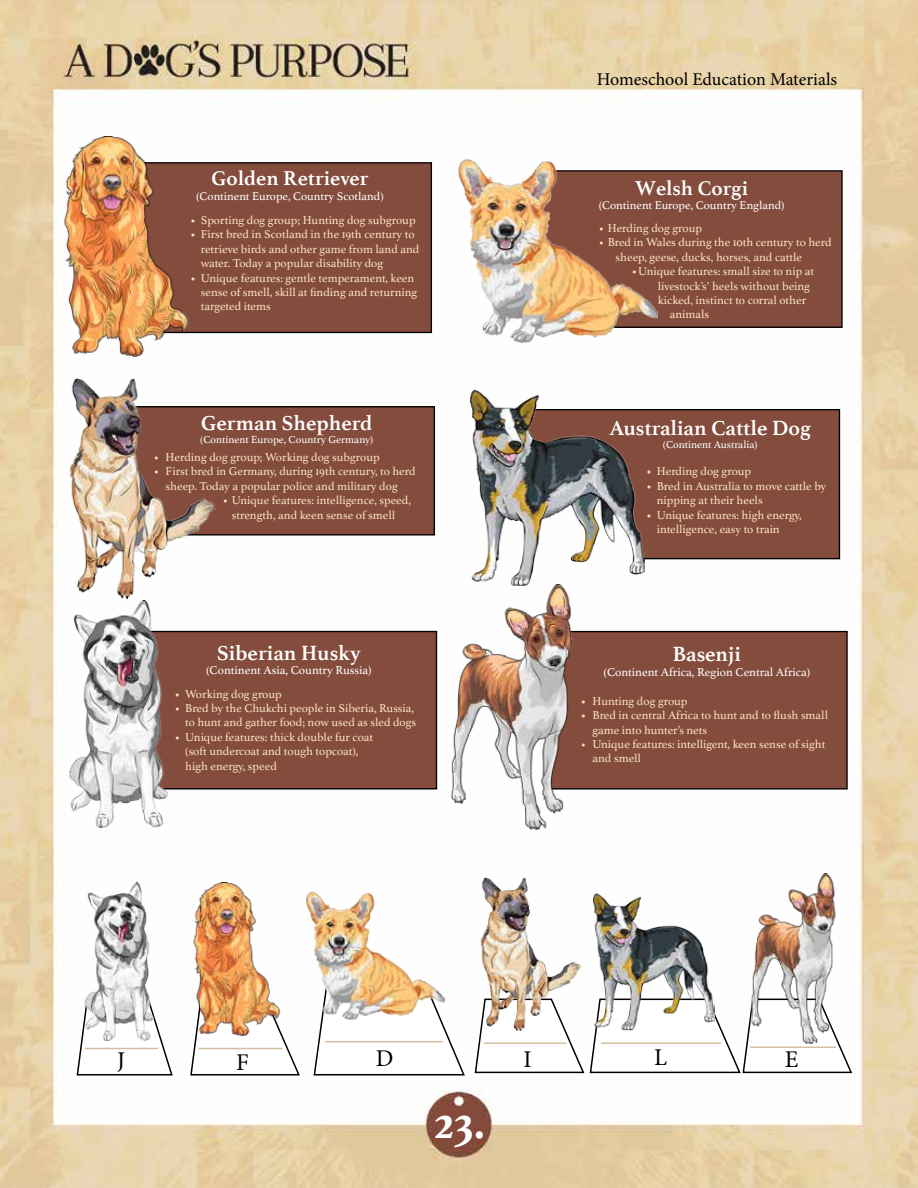
<style>
.page{position:relative;width:918px;height:1188px;background:#fff}
.page>*{position:absolute;margin:0;border:0;box-sizing:border-box;transform-origin:0 0}
.t1{font:700 48px "Athelas";color:#fff}
.t2{font:24px "Minion Pro";color:#000}
.t3{font:700 21.6px "Athelas";color:#fff}
.t4{font:700 21.15px "Athelas";color:#fff}
.t5{font:18px "Minion Pro";letter-spacing:-.005em;color:#000}
.t6{font:12.15px "Athelas";color:#fff}
.t7{font:12px/14.4px "Athelas";color:#fbe2c4}
.t8{font:11.85px "Athelas";color:#fff}
.t9{font:10.8px "Athelas";color:#fff}
</style>
<div class="page">
<img style="left:0;top:1px;width:918px;height:1187px">
<div style="left:114px;top:407px;width:320px;height:128px;background:#834c3c"></div>
<div style="left:113px;top:406px;width:322px;height:130px;border:1px solid #000"></div>
<img style="left:66px;top:379px;width:150px;height:220px">
<div style="left:644px;top:408px;width:197px;height:152px;background:#834c3c"></div>
<img style="left:470px;top:389px;width:174px;height:198px">
<div style="left:116px;top:632px;width:321px;height:157px;background:#834c3c"></div>
<div style="left:115px;top:631px;width:322px;height:158px;border:1px solid #000"></div>
<img style="left:63px;top:600px;width:110px;height:228px">
<div style="left:548px;top:632px;width:299px;height:157px;background:#834c3c"></div>
<div style="left:547px;top:631px;width:301px;height:159px;border:1px solid #000"></div>
<img style="left:443px;top:584px;width:136px;height:245px">
<div style="left:137px;top:163px;width:294px;height:169px;background:#834c3c"></div>
<div style="left:137px;top:162px;width:295px;height:171px;border:1px solid #000"></div>
<img style="left:59px;top:136px;width:134px;height:220px">
<div style="left:541px;top:171px;width:301px;height:156px;background:#834c3c"></div>
<div style="left:541px;top:170px;width:302px;height:158px;border:1px solid #000"></div>
<img style="left:458px;top:155px;width:200px;height:188px">
<svg style="left:76px;top:1000px;width:98px;height:76px"></svg>
<svg style="left:189px;top:1000px;width:112px;height:76px"></svg>
<svg style="left:474px;top:998px;width:379px;height:76px"></svg>
<svg style="left:313px;top:984px;width:153px;height:92px"></svg>
<img style="left:190px;top:883px;width:92px;height:152px">
<img style="left:305px;top:889px;width:139px;height:130px">
<img style="left:478px;top:878px;width:103px;height:152px">
<img style="left:594px;top:893px;width:120px;height:137px">
<img style="left:81px;top:883px;width:76px;height:157px">
<img style="left:746px;top:873px;width:93px;height:170px">
<hr style="left:85px;top:1048px;width:73px;height:1px;background:#d2bf9d">
<hr style="left:198px;top:1048px;width:84px;height:1px;background:#d2bf9d">
<hr style="left:325px;top:1041px;width:117px;height:1px;background:#d2bf9d">
<hr style="left:484px;top:1042px;width:83px;height:2px;background:#d2bf9d">
<hr style="left:601px;top:1042px;width:120px;height:2px;background:#d2bf9d">
<hr style="left:750px;top:1047px;width:86px;height:1px;background:#d2bf9d">
<h3 class="t4" style="left:212px;top:161px;width:158px">Golden Retriever</h3>
<p class="t8" style="left:196px;top:186px;width:189px">(Continent Europe, Country Scotland)</p>
<p class="t7" style="left:190px;top:212px;width:227px">• Sporting dog group; Hunting dog subgroup</p>
<p class="t7" style="left:201px;top:227px;width:220px;text-indent:-11px">• First bred in Scotland in the 19th century to retrieve birds and other game from land and water. Today a popular disability dog</p>
<p class="t7" style="left:201px;top:270px;width:218px;text-indent:-11px">• Unique features: gentle temperament, keen sense of smell, skill at finding and returning targeted items</p>
<h3 class="t3" style="left:201px;top:405px;width:173px">German Shepherd</h3>
<p class="t9" style="left:200px;top:431px;width:175px">(Continent Europe, Country Germany)</p>
<p class="t7" style="left:153px;top:450px;width:228px">• Herding dog group; Working dog subgroup</p>
<p class="t7" style="left:153px;top:464px;width:264px;text-align:center">• First bred in Germany, during 19th century, to herd sheep. Today a popular police and military dog</p>
<p class="t7" style="left:222px;top:493px;width:190px;text-align:center">• Unique features: intelligence, speed, strength, and keen sense of smell</p>
<h3 class="t3" style="left:217px;top:635px;width:145px">Siberian Husky</h3>
<p class="t6" style="left:206px;top:661px;width:167px">(Continent Asia, Country Russia)</p>
<p class="t7" style="left:174px;top:686px;width:109px">• Working dog group</p>
<p class="t7" style="left:174px;top:700px;width:243px;text-align:right">• Bred by the Chukchi people in Siberia, Russia, to hunt and gather food; now used as sled dogs</p>
<p class="t7" style="left:185px;top:729px;width:189px;text-indent:-11px">• Unique features: thick double fur coat (soft undercoat and tough topcoat), high energy, speed</p>
<h3 class="t5" style="left:597px;top:67px;width:242px">Homeschool Education Materials</h3>
<h3 class="t4" style="left:635px;top:171px;width:114px">Welsh Corgi</h3>
<p class="t8" style="left:599px;top:196px;width:187px">(Continent Europe, Country England)</p>
<p class="t7" style="left:598px;top:221px;width:105px">• Herding dog group</p>
<p class="t7" style="left:616px;top:235px;width:217px;text-indent:-17px">• Bred in Wales during the 10th century to herd sheep, geese, ducks, horses, and cattle</p>
<p class="t7" style="left:631px;top:264px;width:184px">•Unique features: small size to nip at</p>
<p class="t7" style="left:658px;top:278px;width:154px">livestock’s’ heels without being</p>
<p class="t7" style="left:658px;top:293px;width:150px">kicked, instinct to corral other</p>
<p class="t7" style="left:670px;top:307px;width:41px">animals</p>
<h3 class="t3" style="left:609px;top:411px;width:203px">Australian Cattle Dog</h3>
<p class="t9" style="left:663px;top:436px;width:96px">(Continent Australia)</p>
<p class="t7" style="left:646px;top:464px;width:107px">• Herding dog group</p>
<p class="t7" style="left:657px;top:478px;width:171px;text-indent:-11px">• Bred in Australia to move cattle by nipping at their heels</p>
<p class="t7" style="left:657px;top:507px;width:147px;text-indent:-11px">• Unique features: high energy, intelligence, easy to train</p>
<h3 class="t3" style="left:673px;top:637px;width:70px">Basenji</h3>
<p class="t6" style="left:604px;top:662px;width:208px">(Continent Africa, Region Central Africa)</p>
<p class="t7" style="left:580px;top:693px;width:109px">• Hunting dog group</p>
<p class="t7" style="left:593px;top:708px;width:237px;text-indent:-12px">• Bred in central Africa to hunt and to flush small game into hunter’s nets</p>
<p class="t7" style="left:593px;top:736px;width:234px;text-indent:-12px">• Unique features: intelligent, keen sense of sight and smell</p>
<h2 class="t2" style="left:117px;top:1044px;width:9px">J</h2>
<h2 class="t2" style="left:236px;top:1046px;width:14px">F</h2>
<h2 class="t2" style="left:376px;top:1042px;width:19px">D</h2>
<h2 class="t2" style="left:524px;top:1043px;width:10px">I</h2>
<h2 class="t2" style="left:654px;top:1041px;width:14px">L</h2>
<h2 class="t2" style="left:785px;top:1044px;width:15px">E</h2>
<h1 class="t1" style="left:434px;top:1083px;width:52px">23.</h1>
</div>
